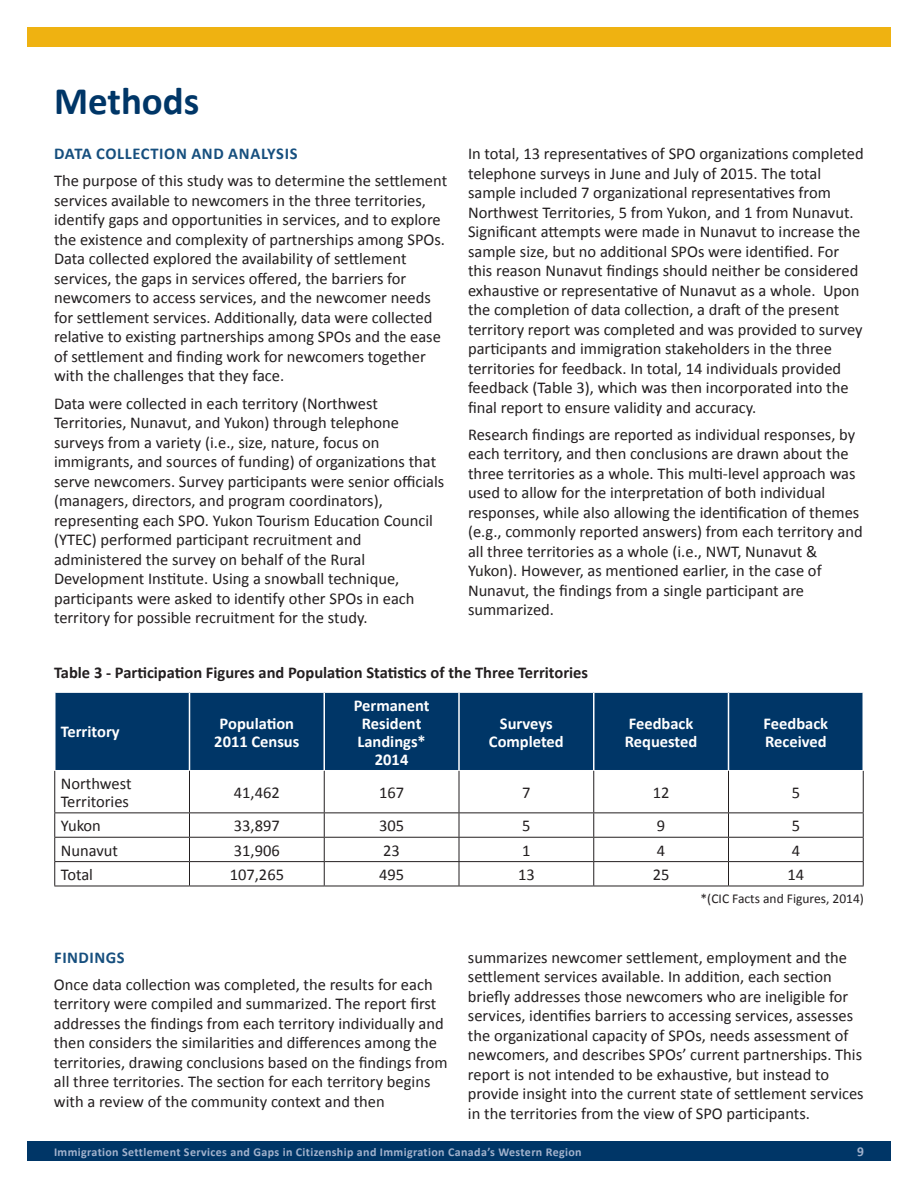
<style>
.page{position:relative;width:918px;height:1188px;background:#fff}
.page>*{position:absolute;margin:0;border:0;box-sizing:border-box;transform-origin:0 0}
.t1{font:700 39px "Calibri";color:#003667}
.t2{font:16.5px/19.5px "Calibri";color:#231f20}
.t3{font:700 16.5px/18px "Calibri";color:#fff;text-align:center}
.t4{font:700 16.5px "Calibri";color:#231f20}
.t5{font:700 16.5px "Calibri";letter-spacing:.03em;color:#164f7e}
.t6{font:13.5px "Calibri";color:#231f20}
.t7{font:700 13.5px "Calibri";color:#a3b3cd}
.t8{font:700 12px "Calibri";letter-spacing:.03em;color:#a3b3cd}
</style>
<div class="page">
<div style="left:27px;top:1142px;width:864px;height:19px;background:#003667"></div>
<div style="left:27px;top:27px;width:864px;height:19px;background:#efb211"></div>
<div style="left:56px;top:692px;width:806px;height:78px;background:#003667"></div>
<hr style="left:54px;top:691px;width:135px;height:2px;background:#fff">
<hr style="left:189px;top:691px;width:135px;height:2px;background:#fff">
<hr style="left:189px;top:693px;width:1px;height:77px;background:#fff">
<hr style="left:324px;top:691px;width:135px;height:2px;background:#fff">
<hr style="left:324px;top:693px;width:1px;height:77px;background:#fff">
<hr style="left:459px;top:691px;width:135px;height:2px;background:#fff">
<hr style="left:458px;top:693px;width:2px;height:77px;background:#fff">
<hr style="left:594px;top:691px;width:134px;height:2px;background:#fff">
<hr style="left:593px;top:693px;width:1px;height:77px;background:#fff">
<hr style="left:729px;top:691px;width:135px;height:2px;background:#fff">
<hr style="left:728px;top:693px;width:1px;height:77px;background:#fff">
<hr style="left:54px;top:771px;width:1px;height:41px;background:#231f20">
<hr style="left:189px;top:771px;width:1px;height:41px;background:#231f20">
<hr style="left:324px;top:771px;width:1px;height:41px;background:#231f20">
<hr style="left:459px;top:771px;width:1px;height:41px;background:#231f20">
<hr style="left:593px;top:771px;width:1px;height:41px;background:#231f20">
<hr style="left:728px;top:771px;width:1px;height:41px;background:#231f20">
<hr style="left:863px;top:771px;width:1px;height:41px;background:#231f20">
<hr style="left:54px;top:812px;width:135px;height:1px;background:#231f20">
<hr style="left:189px;top:812px;width:135px;height:1px;background:#231f20">
<hr style="left:324px;top:812px;width:135px;height:1px;background:#231f20">
<hr style="left:459px;top:812px;width:135px;height:1px;background:#231f20">
<hr style="left:594px;top:812px;width:134px;height:1px;background:#231f20">
<hr style="left:729px;top:812px;width:135px;height:1px;background:#231f20">
<hr style="left:54px;top:837px;width:135px;height:1px;background:#231f20">
<hr style="left:189px;top:837px;width:135px;height:1px;background:#231f20">
<hr style="left:324px;top:837px;width:135px;height:1px;background:#231f20">
<hr style="left:459px;top:837px;width:135px;height:1px;background:#231f20">
<hr style="left:594px;top:837px;width:134px;height:1px;background:#231f20">
<hr style="left:729px;top:837px;width:135px;height:1px;background:#231f20">
<hr style="left:54px;top:861px;width:135px;height:1px;background:#231f20">
<svg style="left:54px;top:813px;width:1px;height:73px"></svg>
<hr style="left:189px;top:861px;width:135px;height:1px;background:#231f20">
<svg style="left:189px;top:813px;width:1px;height:73px"></svg>
<hr style="left:324px;top:861px;width:135px;height:1px;background:#231f20">
<svg style="left:324px;top:813px;width:1px;height:73px"></svg>
<hr style="left:459px;top:861px;width:135px;height:1px;background:#231f20">
<svg style="left:459px;top:813px;width:1px;height:73px"></svg>
<hr style="left:594px;top:861px;width:134px;height:1px;background:#231f20">
<svg style="left:593px;top:813px;width:1px;height:73px"></svg>
<hr style="left:729px;top:861px;width:135px;height:1px;background:#231f20">
<svg style="left:728px;top:813px;width:1px;height:73px"></svg>
<svg style="left:863px;top:813px;width:1px;height:73px"></svg>
<hr style="left:54px;top:886px;width:135px;height:1px;background:#231f20">
<hr style="left:189px;top:886px;width:135px;height:1px;background:#231f20">
<hr style="left:324px;top:886px;width:135px;height:1px;background:#231f20">
<hr style="left:459px;top:886px;width:135px;height:1px;background:#231f20">
<hr style="left:594px;top:886px;width:134px;height:1px;background:#231f20">
<hr style="left:729px;top:886px;width:135px;height:1px;background:#231f20">
<h1 class="t1" style="left:54px;top:76px;width:147px">Methods</h1>
<p class="t5" style="left:54px;top:143px;width:52px">Data coll</p>
<p class="t5" style="left:133px;top:143px;width:19px">ection</p>
<p class="t5" style="left:191px;top:143px;width:78px">and analysis</p>
<p class="t2" style="left:54px;top:171px;width:395px">The purpose of this study was to determine the settlement services available to newcomers in the three territories, identify gaps and opportunities in services, and to explore the existence and complexity of partnerships among SPOs.<br>Data collected explored the availability of settlement services, the gaps in services offered, the barriers for newcomers to access services, and the newcomer needs for settlement services. Additionally, data were collected relative to existing partnerships among SPOs and the ease of settlement and finding work for newcomers together with the challenges that they face.</p>
<p class="t2" style="left:54px;top:393px;width:392px">Data were collected in each territory (Northwest Territories, Nunavut, and Yukon) through telephone surveys from a variety (i.e., size, nature, focus on immigrants, and sources of funding) of organizations that serve newcomers. Survey participants were senior officials (managers, directors, and program coordinators), representing each SPO. Yukon Tourism Education Council (YTEC) performed participant recruitment and administered the survey on behalf of the Rural Development Institute. Using a snowball technique, participants were asked to identify other SPOs in each territory for possible recruitment for the study.</p>
<p class="t2" style="left:468px;top:144px;width:397px">In total, 13 representatives of SPO organizations completed telephone surveys in June and July of 2015. The total sample included 7 organizational representatives from Northwest Territories, 5 from Yukon, and 1 from Nunavut.<br>Significant attempts were made in Nunavut to increase the sample size, but no additional SPOs were identified. For this reason Nunavut findings should neither be considered exhaustive or representative of Nunavut as a whole. Upon the completion of data collection, a draft of the present territory report was completed and was provided to survey participants and immigration stakeholders in the three territories for feedback. In total, 14 individuals provided feedback (Table 3), which was then incorporated into the final report to ensure validity and accuracy.</p>
<p class="t2" style="left:468px;top:425px;width:396px">Research findings are reported as individual responses, by each territory, and then conclusions are drawn about the three territories as a whole. This multi-level approach was used to allow for the interpretation of both individual responses, while also allowing the identification of themes (e.g., commonly reported answers) from each territory and all three territories as a whole (i.e., NWT, Nunavut &amp; Yukon). However, as mentioned earlier, in the case of Nunavut, the findings from a single participant are summarized.</p>
<p class="t4" style="left:54px;top:662px;width:536px">Table 3 - Participation Figures and Population Statistics of the Three Territories</p>
<p class="t3" style="left:61px;top:723px;width:61px">Territory</p>
<p class="t3" style="left:214px;top:714px;width:87px">Population<br>2011 Census</p>
<p class="t3" style="left:354px;top:696px;width:77px">Permanent<br>Resident<br>Landings*<br>2014</p>
<p class="t3" style="left:489px;top:714px;width:76px">Surveys<br>Completed</p>
<p class="t3" style="left:625px;top:714px;width:74px;text-align:left">Feedback<br>Requested</p>
<p class="t3" style="left:764px;top:714px;width:66px;text-align:left">Feedback<br>Received</p>
<p class="t2" style="left:61px;top:774px;width:72px;line-height:18px">Northwest<br>Territories</p>
<p class="t2" style="left:234px;top:783px;width:47px">41,462</p>
<p class="t2" style="left:379px;top:783px;width:27px">167</p>
<p class="t2" style="left:522px;top:783px;width:10px">7</p>
<p class="t2" style="left:653px;top:783px;width:18px">12</p>
<p class="t2" style="left:792px;top:783px;width:10px">5</p>
<p class="t2" style="left:61px;top:816px;width:42px">Yukon</p>
<p class="t2" style="left:234px;top:816px;width:47px">33,897</p>
<p class="t2" style="left:379px;top:816px;width:27px">305</p>
<p class="t2" style="left:522px;top:816px;width:10px">5</p>
<p class="t2" style="left:657px;top:816px;width:10px">9</p>
<p class="t2" style="left:792px;top:816px;width:10px">5</p>
<p class="t2" style="left:61px;top:840px;width:59px">Nunavut</p>
<p class="t2" style="left:234px;top:840px;width:47px">31,906</p>
<p class="t2" style="left:383px;top:840px;width:18px">23</p>
<p class="t2" style="left:522px;top:840px;width:10px">1</p>
<p class="t2" style="left:657px;top:840px;width:10px">4</p>
<p class="t2" style="left:792px;top:840px;width:10px">4</p>
<p class="t2" style="left:61px;top:865px;width:34px">Total</p>
<p class="t2" style="left:230px;top:865px;width:56px">107,265</p>
<p class="t2" style="left:379px;top:865px;width:27px">495</p>
<p class="t2" style="left:518px;top:865px;width:18px">13</p>
<p class="t2" style="left:653px;top:865px;width:18px">25</p>
<p class="t2" style="left:788px;top:865px;width:18px">14</p>
<p class="t6" style="left:701px;top:890px;width:165px">*(CIC Facts and Figures, 2014)</p>
<p class="t5" style="left:54px;top:947px;width:72px">FINDINGS</p>
<p class="t2" style="left:54px;top:975px;width:395px">Once data collection was completed, the results for each territory were compiled and summarized. The report first addresses the findings from each territory individually and then considers the similarities and differences among the territories, drawing conclusions based on the findings from all three territories. The section for each territory begins with a review of the community context and then</p>
<p class="t2" style="left:468px;top:948px;width:397px">summarizes newcomer settlement, employment and the settlement services available. In addition, each section briefly addresses those newcomers who are ineligible for services, identifies barriers to accessing services, assesses the organizational capacity of SPOs, needs assessment of newcomers, and describes SPOs’ current partnerships. This report is not intended to be exhaustive, but instead to provide insight into the current state of settlement services in the territories from the view of SPO participants.</p>
<p class="t8" style="left:54px;top:1144px;width:529px">Immigration Settlement Services and Gaps in Citizenship and Immigration Canada’s Western Region</p>
<p class="t7" style="left:857px;top:1143px;width:8px">9</p>
</div>
